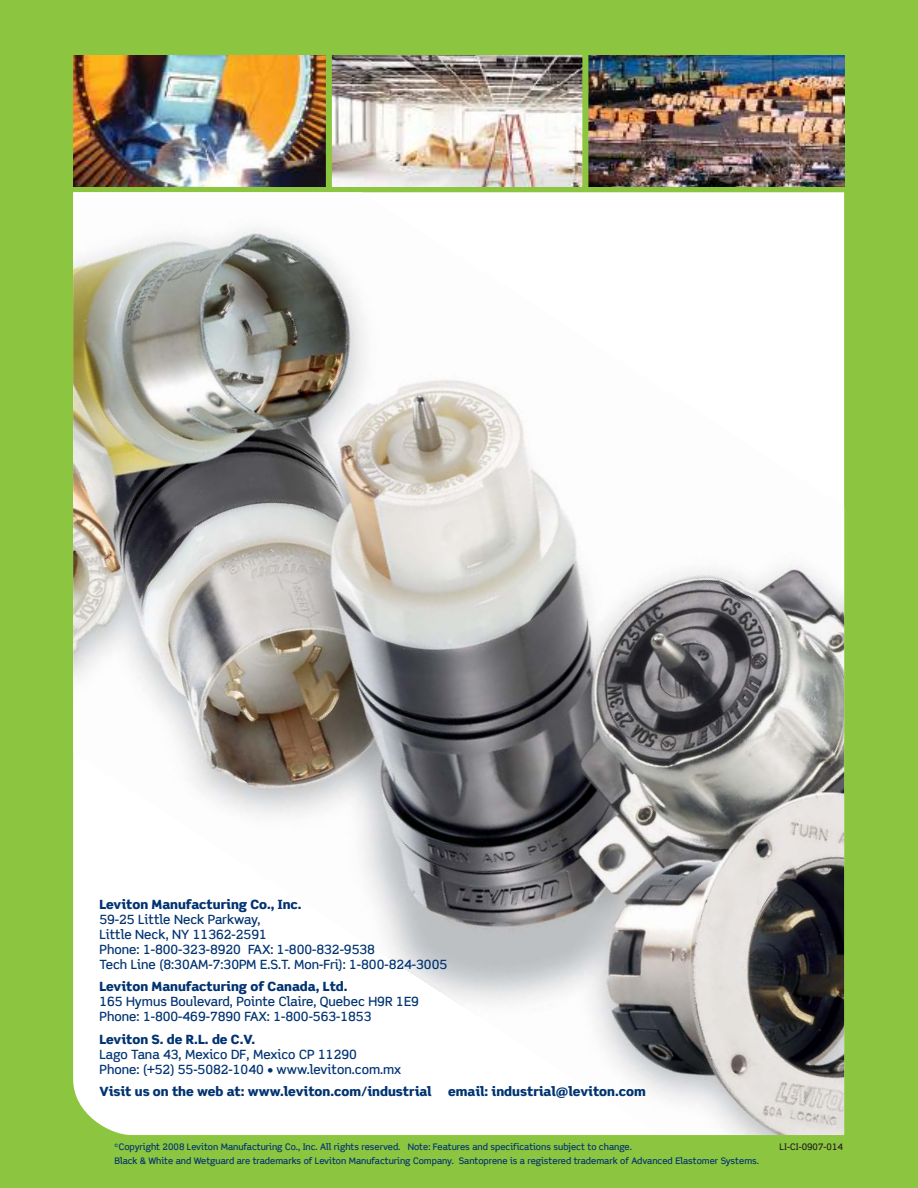
<style>
.page{position:relative;width:918px;height:1188px;background:#8cc53f}
.page>*{position:absolute;margin:0;border:0;box-sizing:border-box;transform-origin:0 0}
.t1{font:500 12.75px/15px "Scene Alt";color:#003372}
.t2{font:900 12.75px "Scene Alt";color:#003372}
.t3{font:500 9px "Scene Alt";color:#003372}
.t4{font:500 9px "Scene Alt";color:#221f1f}
</style>
<div class="page">
<img style="left:588px;top:55px;width:256px;height:131px">
<img style="left:332px;top:55px;width:250px;height:131px">
<img style="left:73px;top:55px;width:253px;height:131px">
<img style="left:73px;top:192px;width:771px;height:943px">
<p class="t2" style="left:99px;top:898px;width:204px">Leviton Manufacturing Co., Inc.</p>
<p class="t1" style="left:99px;top:912px;width:349px">59-25 Little Neck Parkway,<br>Little Neck, NY 11362-2591<br>Phone: 1-800-323-8920 FAX: 1-800-832-9538<br>Tech Line (8:30AM-7:30PM E.S.T. Mon-Fri): 1-800-824-3005</p>
<p class="t2" style="left:99px;top:980px;width:250px">Leviton Manufacturing of Canada, Ltd.</p>
<p class="t1" style="left:99px;top:995px;width:321px">165 Hymus Boulevard, Pointe Claire, Quebec H9R 1E9<br>Phone: 1-800-469-7890 FAX: 1-800-563-1853</p>
<p class="t2" style="left:99px;top:1033px;width:157px">Leviton S. de R.L. de C.V.</p>
<p class="t1" style="left:99px;top:1047px;width:303px">Lago Tana 43, Mexico DF, Mexico CP 11290<br>Phone: (+52) 55-5082-1040 • www.leviton.com.mx</p>
<p class="t2" style="left:99px;top:1085px;width:334px">Visit us on the web at: www.leviton.com/industrial</p>
<p class="t2" style="left:448px;top:1085px;width:199px">email: industrial@leviton.com</p>
<p class="t3" style="left:114px;top:1143px;width:519px"><sup>©</sup>Copyright 2008 Leviton Manufacturing Co., Inc. All rights reserved. Note: Features and specifications subject to change.</p>
<p class="t4" style="left:780px;top:1143px;width:65px">LI-CI-0907-014</p>
<p class="t3" style="left:114px;top:1156px;width:646px">Black &amp; White and Wetguard are trademarks of Leviton Manufacturing Company. Santoprene is a registered trademark of Advanced Elastomer Systems.</p>
</div>
